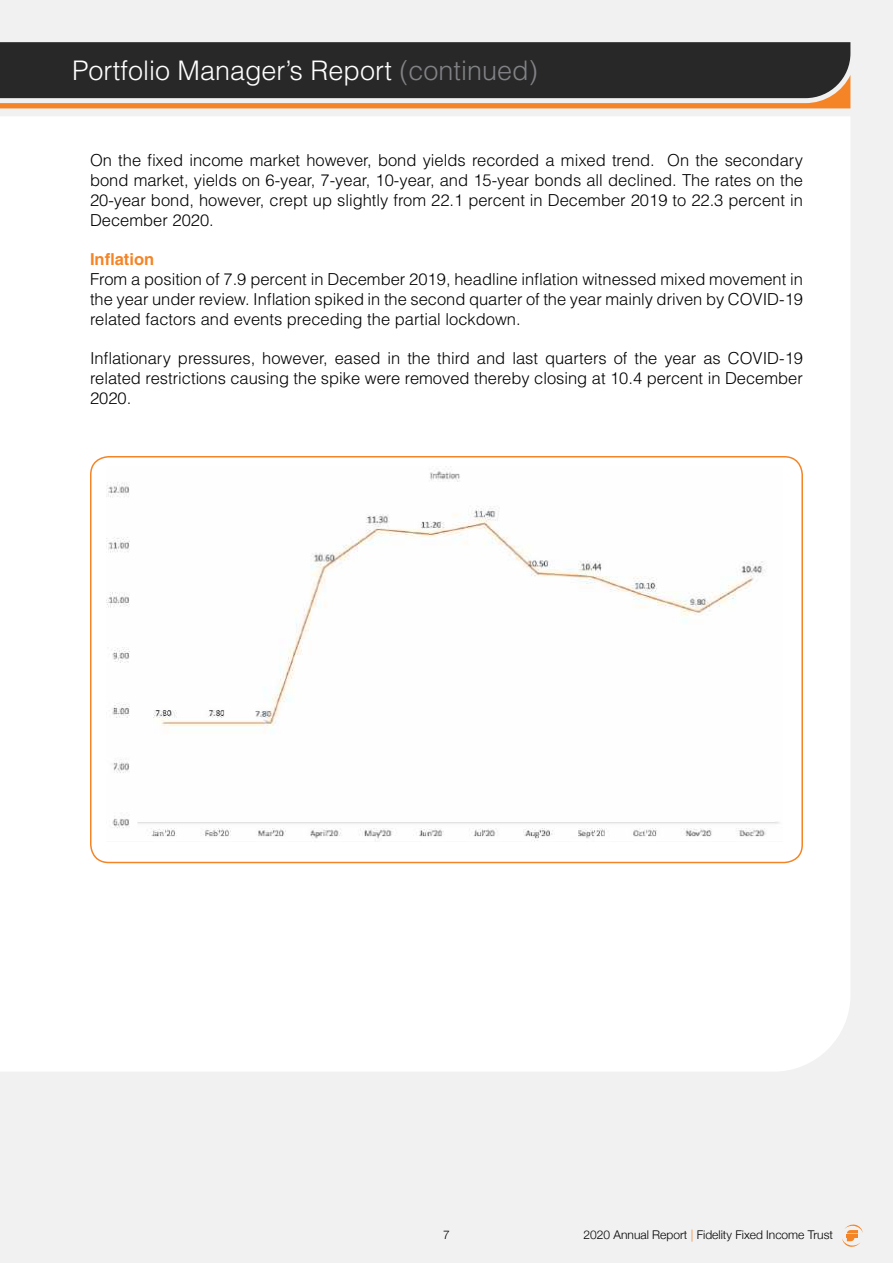
<style>
.page{position:relative;width:893px;height:1263px;background:#f1f1f2}
.page>*{position:absolute;margin:0;border:0;box-sizing:border-box;transform-origin:0 0}
.t1{font:300 27px "Helvetica LT Std";color:#fff}
.t2{font:300 16.5px/19.8px "Helvetica LT Std";color:#000;text-align:justify}
.t3{font:700 16.5px "Helvetica LT Std";color:#f58426}
.t4{font:300 12px "Helvetica Neue";color:#000}
.s1{color:#808285}
.s2{color:#f58426}
</style>
<div class="page">
<div style="left:0;top:117px;width:850px;height:954px;background:#fff"></div>
<svg style="left:0;top:98px;width:850px;height:10px"></svg>
<div style="left:0;top:42px;width:850px;height:56px;background:#292829"></div>
<svg style="left:842px;top:1224px;width:21px;height:23px"></svg>
<div style="left:90px;top:456px;width:713px;height:407px;border:2px solid #f58426;border-radius:18px"></div>
<div style="left:107px;top:466px;width:676px;height:376px;background:#fefefe"></div>
<h1 class="t1" style="left:72px;top:53px;width:467px">Portfolio Manager’s Report <span class="s1">(continued)</span></h1>
<p class="t2" style="left:90px;top:150px;width:714px">On the fixed income market however, bond yields recorded a mixed trend. On the secondary bond market, yields on 6-year, 7-year, 10-year, and 15-year bonds all declined. The rates on the 20-year bond, however, crept up slightly from 22.1 percent in December 2019 to 22.3 percent in December 2020.</p>
<p class="t3" style="left:90px;top:249px;width:66px">Inflation</p>
<p class="t2" style="left:90px;top:269px;width:714px">From a position of 7.9 percent in December 2019, headline inflation witnessed mixed movement in the year under review. Inflation spiked in the second quarter of the year mainly driven by COVID-19 related factors and events preceding the partial lockdown.</p>
<p class="t2" style="left:90px;top:348px;width:714px">Inflationary pressures, however, eased in the third and last quarters of the year as COVID-19 related restrictions causing the spike were removed thereby closing at 10.4 percent in December 2020.</p>
<p class="t4" style="left:443px;top:1225px;width:8px">7</p>
<p class="t4" style="left:584px;top:1225px;width:251px">2020 Annual Report <span class="s2">|</span> Fidelity Fixed Income Trust</p>
</div>
